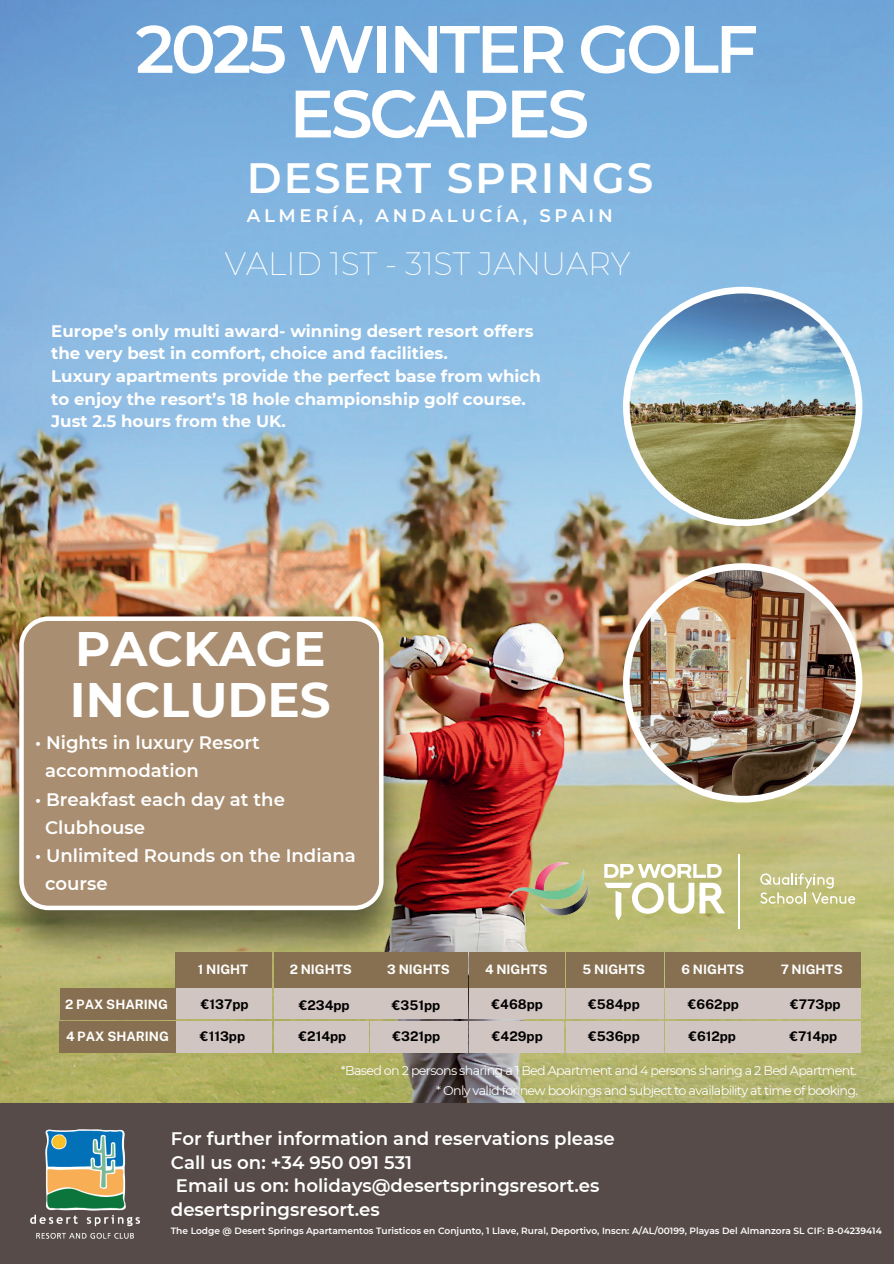
<style>
.page{position:relative;width:894px;height:1264px;background:#fff}
.page>*{position:absolute;margin:0;border:0;box-sizing:border-box;transform-origin:0 0}
.t1{font:600 66.9px/64.5px "Montserrat";letter-spacing:-.055em;color:#fff;text-align:center}
.t2{font:700 48.3px/51.8px "Montserrat";color:#fff}
.t3{font:600 42.3px "Montserrat";letter-spacing:.045em;color:#fff}
.t4{font:200 31.5px "Montserrat";color:#fff}
.t5{font:600 18.15px/23.9px "Montserrat";color:#fff}
.t6{font:600 18.15px "Montserrat";letter-spacing:.2em;color:#fff}
.t7{font:700 16.65px/22.6px "Montserrat";color:#fff}
.t8{font:700 13.35px "Public Sans";color:#000}
.t9{font:700 13.05px "Public Sans";color:#fff}
.t10{font:12.75px "Montserrat";letter-spacing:-.055em;color:#fff}
.t11{font:600 9px "Montserrat";color:#fff}
</style>
<div class="page">
<img style="left:0;top:0;width:893px;height:1103px">
<div style="left:0;top:1103px;width:893px;height:160px;background:#564b49"></div>
<svg style="left:604px;top:863px;width:121px;height:57px"></svg>
<hr style="left:738px;top:854px;width:1px;height:74px;background:#fff">
<svg style="left:760px;top:873px;width:95px;height:30px;background:#cdcc96"></svg>
<img style="left:508px;top:862px;width:81px;height:54px">
<div style="left:623px;top:287px;width:239px;height:239px;background:#fff;border-radius:50%"></div>
<div style="left:623px;top:563px;width:239px;height:239px;background:#fff;border-radius:50%"></div>
<img style="left:629px;top:570px;width:226px;height:225px;border-radius:50%">
<img style="left:629px;top:293px;width:226px;height:226px;border-radius:50%">
<img style="left:0;top:612px;width:414px;height:350px">
<svg style="left:19px;top:616px;width:364px;height:294px;background:#ae9579"></svg>
<img style="left:31px;top:1129px;width:109px;height:109px">
<div style="left:370px;top:1020px;width:98px;height:32px;background:#d1c5c2"></div>
<div style="left:274px;top:1020px;width:95px;height:32px;background:#d1c5c2"></div>
<div style="left:566px;top:1020px;width:97px;height:32px;background:#d1c5c2"></div>
<div style="left:469px;top:1020px;width:95px;height:32px;background:#d1c5c2"></div>
<div style="left:664px;top:1020px;width:98px;height:32px;background:#d1c5c2"></div>
<div style="left:175px;top:1020px;width:97px;height:32px;background:#d1c5c2"></div>
<div style="left:370px;top:987px;width:98px;height:32px;background:#d1c5c2"></div>
<div style="left:274px;top:987px;width:95px;height:32px;background:#d1c5c2"></div>
<div style="left:274px;top:952px;width:95px;height:35px;background:#877051"></div>
<div style="left:370px;top:952px;width:98px;height:35px;background:#877051"></div>
<div style="left:566px;top:987px;width:97px;height:32px;background:#d1c5c2"></div>
<div style="left:469px;top:987px;width:95px;height:32px;background:#d1c5c2"></div>
<div style="left:469px;top:952px;width:95px;height:35px;background:#877051"></div>
<div style="left:566px;top:952px;width:97px;height:35px;background:#877051"></div>
<div style="left:664px;top:987px;width:98px;height:32px;background:#d1c5c2"></div>
<div style="left:664px;top:952px;width:98px;height:35px;background:#877051"></div>
<div style="left:176px;top:987px;width:96px;height:32px;background:#d1c5c2"></div>
<div style="left:176px;top:952px;width:96px;height:35px;background:#877051"></div>
<div style="left:763px;top:1020px;width:97px;height:32px;background:#d1c5c2"></div>
<div style="left:763px;top:987px;width:97px;height:32px;background:#d1c5c2"></div>
<div style="left:763px;top:952px;width:97px;height:35px;background:#877051"></div>
<div style="left:60px;top:987px;width:115px;height:32px;background:#877051"></div>
<div style="left:60px;top:1020px;width:116px;height:32px;background:#877051"></div>
<h1 class="t1" style="left:135px;top:14px;width:624px">2025 WINTER GOLF<br>ESCAPES</h1>
<h3 class="t3" style="left:247px;top:148px;width:408px">DESERT SPRINGS</h3>
<p class="t6" style="left:247px;top:203px;width:367px">ALMERÍA, ANDALUCÍA, SPAIN</p>
<h3 class="t4" style="left:225px;top:243px;width:406px">VALID 1ST - 31ST JANUARY</h3>
<p class="t7" style="left:51px;top:318px;width:491px">Europe’s only multi award- winning desert resort offers the very best in comfort, choice and facilities.<br>Luxury apartments provide the perfect base from which to enjoy the resort’s 18 hole championship golf course.<br>Just 2.5 hours from the UK.</p>
<h2 class="t2" style="left:70px;top:620px;width:262px">PACKAGE<br>INCLUDES</h2>
<p class="t5" style="left:45px;top:727px;width:216px;line-height:28.2px;text-indent:-10px">• Nights in luxury Resort accommodation</p>
<p class="t5" style="left:45px;top:784px;width:241px;line-height:28.2px;text-indent:-10px">• Breakfast each day at the<br>Clubhouse</p>
<p class="t5" style="left:45px;top:840px;width:312px;line-height:28px;text-indent:-10px">• Unlimited Rounds on the Indiana course</p>
<p class="t9" style="left:198px;top:960px;width:52px">1 NIGHT</p>
<p class="t9" style="left:65px;top:994px;width:104px">2 PAX SHARING</p>
<p class="t8" style="left:201px;top:994px;width:49px">€137pp</p>
<p class="t9" style="left:66px;top:1026px;width:104px">4 PAX SHARING</p>
<p class="t8" style="left:200px;top:1026px;width:47px">€113pp</p>
<p class="t9" style="left:485px;top:960px;width:64px">4 NIGHTS</p>
<p class="t9" style="left:582px;top:960px;width:64px">5 NIGHTS</p>
<p class="t9" style="left:681px;top:960px;width:64px">6 NIGHTS</p>
<p class="t9" style="left:290px;top:960px;width:64px">2 NIGHTS</p>
<p class="t9" style="left:387px;top:960px;width:64px">3 NIGHTS</p>
<p class="t8" style="left:298px;top:995px;width:52px">€234pp</p>
<p class="t8" style="left:392px;top:995px;width:50px">€351pp</p>
<p class="t8" style="left:491px;top:994px;width:53px">€468pp</p>
<p class="t8" style="left:588px;top:994px;width:53px">€584pp</p>
<p class="t8" style="left:687px;top:994px;width:52px">€662pp</p>
<p class="t8" style="left:298px;top:1026px;width:49px">€214pp</p>
<p class="t8" style="left:392px;top:1026px;width:49px">€321pp</p>
<p class="t8" style="left:688px;top:1026px;width:49px">€612pp</p>
<p class="t8" style="left:491px;top:1026px;width:52px">€429pp</p>
<p class="t8" style="left:588px;top:1026px;width:53px">€536pp</p>
<p class="t9" style="left:780px;top:960px;width:63px">7 NIGHTS</p>
<p class="t8" style="left:790px;top:994px;width:52px">€773pp</p>
<p class="t8" style="left:789px;top:1026px;width:49px">€714pp</p>
<p class="t10" style="left:341px;top:1061px;width:517px">*Based on 2 persons sharing a 1 Bed Apartment and 4 persons sharing a 2 Bed Apartment.</p>
<p class="t10" style="left:436px;top:1081px;width:423px">* Only valid for new bookings and subject to availability at time of booking.</p>
<p class="t5" style="left:171px;top:1125px;width:445px">For further information and reservations please Call us on: +34 950 091 531<br>Email us on: holidays@desertspringsresort.es desertspringsresort.es</p>
<p class="t11" style="left:171px;top:1224px;width:712px">The Lodge @ Desert Springs Apartamentos Turisticos en Conjunto, 1 Llave, Rural, Deportivo, Inscn: A/AL/00199, Playas Del Almanzora SL CIF: B-04239414</p>
</div>
